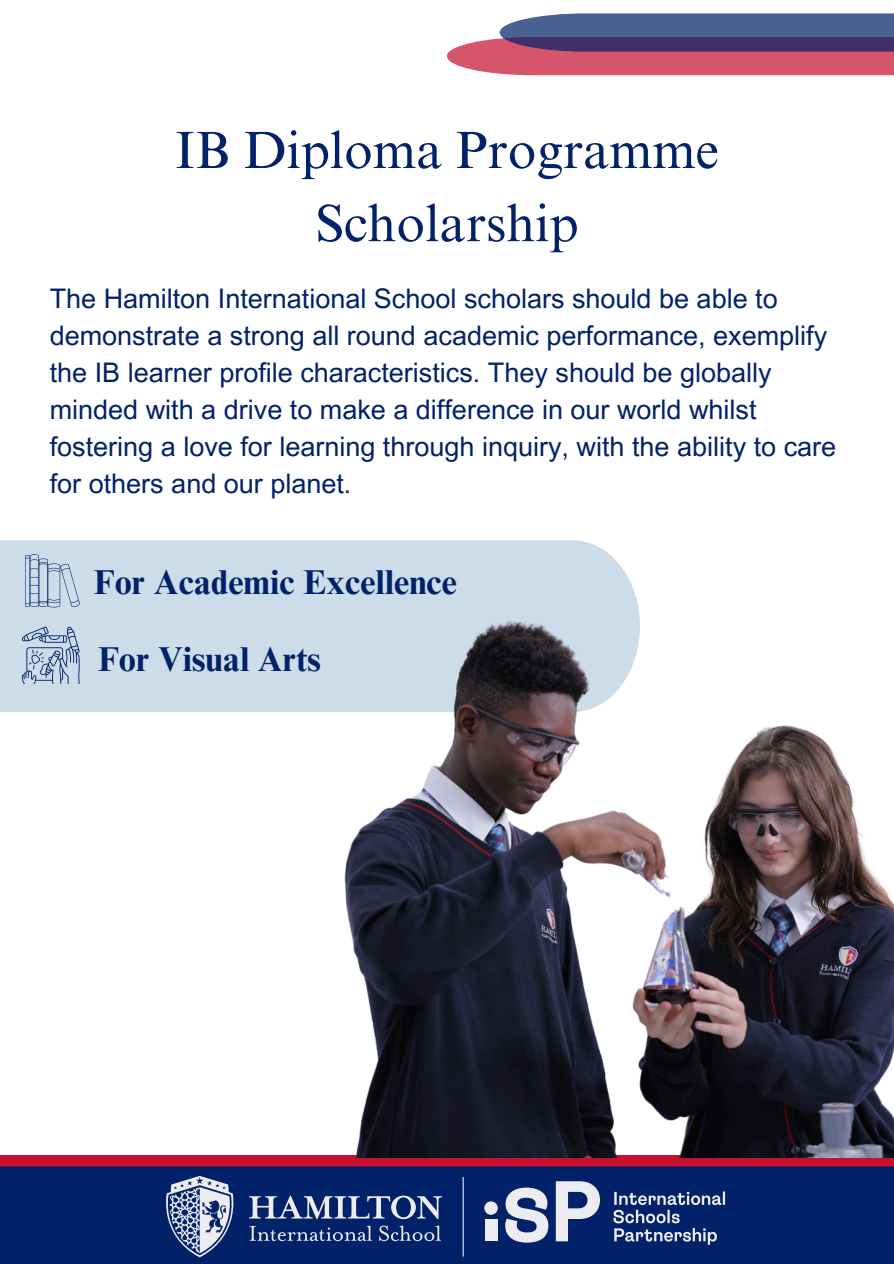
<style>
.page{position:relative;width:894px;height:1264px;background:#fff}
.page>*{position:absolute;margin:0;border:0;box-sizing:border-box;transform-origin:0 0}
.t1{font:52.5px/73.2px "Times NRMT Pro";color:#012169;text-align:center}
.t2{font:700 34.5px "Times NRMT Pro";color:#012169}
.t3{font:27px/37.2px "Arial MT Pro";color:#012169}
</style>
<div class="page">
<svg style="left:0;top:1159px;width:893px;height:104px"></svg>
<div style="left:485px;top:1219px;width:12px;height:22px;background:#ededf1"></div>
<div style="left:484px;top:1201px;width:13px;height:13px;background:#ededf1;border-radius:50%"></div>
<svg style="left:505px;top:1181px;width:95px;height:61px"></svg>
<svg style="left:613px;top:1191px;width:111px;height:53px"></svg>
<hr style="left:463px;top:1176px;width:1px;height:80px;background:#fff">
<svg style="left:249px;top:1225px;width:123px;height:16px"></svg>
<svg style="left:379px;top:1225px;width:62px;height:16px"></svg>
<svg style="left:249px;top:1195px;width:193px;height:24px"></svg>
<svg style="left:165px;top:1175px;width:69px;height:82px"></svg>
<svg style="left:0;top:1155px;width:893px;height:4px;fill:#c8102e"></svg>
<div style="left:446px;top:37px;width:447px;height:38px;background:#d7556a"></div>
<svg style="left:499px;top:13px;width:394px;height:39px;fill:#4a6194"></svg>
<div style="left:0;top:540px;width:637px;height:172px;background:#ccdce8"></div>
<img style="left:319px;top:600px;width:574px;height:557px">
<svg style="left:25px;top:554px;width:55px;height:53px"></svg>
<svg style="left:22px;top:626px;width:58px;height:58px"></svg>
<p class="t1" style="left:175px;top:120px;width:545px">IB Diploma Programme<br>Scholarship</p>
<h1 class="t3" style="left:50px;top:283px;width:787px">The Hamilton International School scholars should be able to demonstrate a strong all round academic performance, exemplify the IB learner profile characteristics. They should be globally minded with a drive to make a difference in our world whilst fostering a love for learning through inquiry, with the ability to care for others and our planet.</h1>
<h3 class="t2" style="left:94px;top:569px;width:364px">For Academic Excellence</h3>
<p class="t2" style="left:98px;top:646px;width:224px">For Visual Arts</p>
</div>
